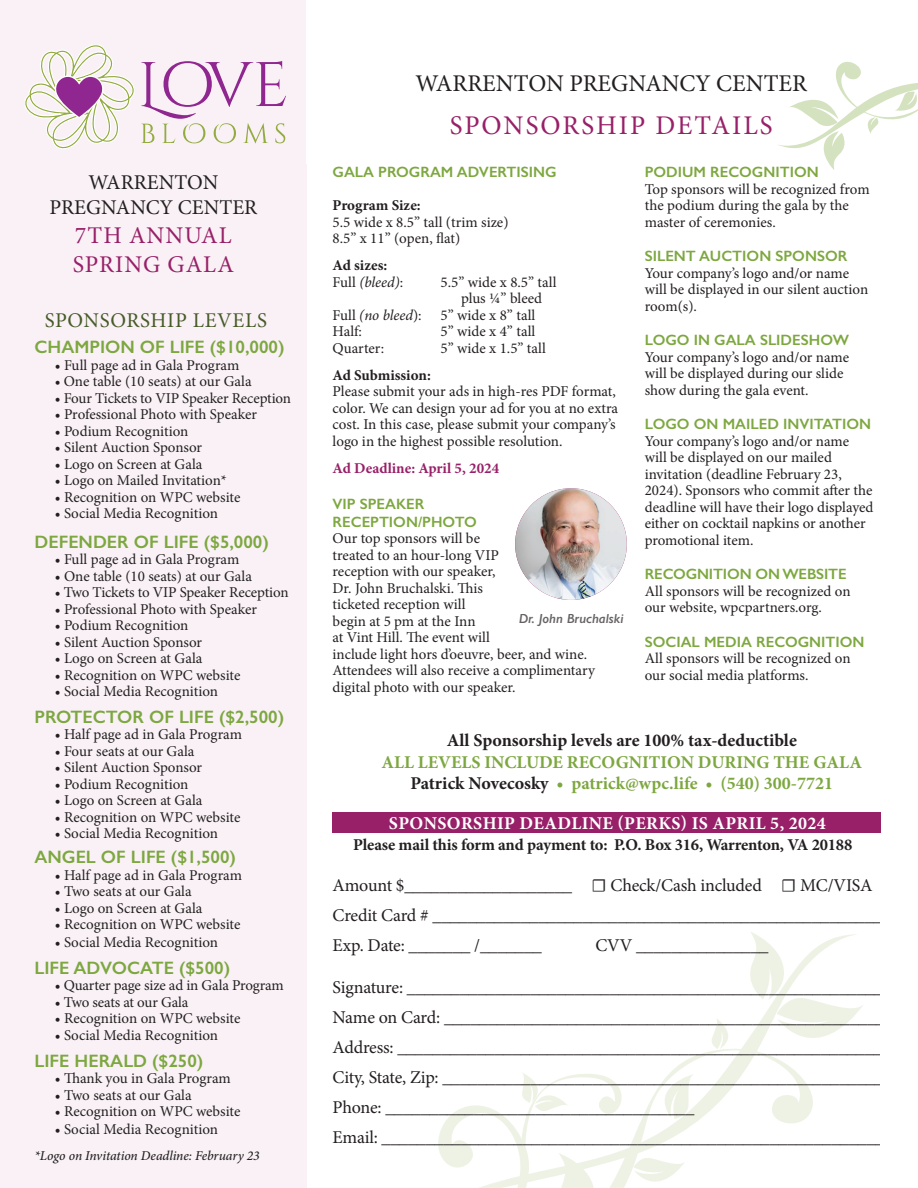
<style>
.page{position:relative;width:918px;height:1188px;background:#fff}
.page>*{position:absolute;margin:0;border:0;box-sizing:border-box;transform-origin:0 0}
.t1{font:27px "Minion Pro";letter-spacing:.075em;color:#982068}
.t2{font:24px "Minion Pro";color:#231f20}
.t3{font:24px/28.8px "Minion Pro";letter-spacing:.045em;color:#982068}
.t4{font:21px/25.2px "Minion Pro";color:#231f20;text-align:center}
.t5{font:21px "Minion Pro";letter-spacing:.03em;color:#475b28}
.t6{font:18px/30px "Minion Pro";letter-spacing:-.015em;color:#231f20}
.t7{font:600 18px "Gill Sans";color:#7da73f}
.t8{font:700 18px/21.6px "Minion Pro";color:#7da73f;text-align:center}
.t9{font:700 18px "Minion Pro";color:#231f20}
.t10{font:700 18px "Minion Pro";letter-spacing:.02em;color:#fff}
.t11{font:700 16.5px "Minion Pro";letter-spacing:-.01em;color:#231f20}
.t12{font:15px/16.5px "Minion Pro";color:#231f20}
.t13{font:600 15px/18px "Gill Sans";color:#7da73f}
.t14{font:700 15px/16.5px "Minion Pro";color:#231f20}
.t15{font:700 15px "Minion Pro";color:#982068}
.t16{font:italic 15px "Minion Pro";letter-spacing:-.005em;color:#231f20}
.t17{font:italic 500 13.5px "Minion Pro";letter-spacing:-.005em;color:#231f20}
.t18{font:italic 600 13.5px "Gill Sans";color:#231f20}
.s1{font-weight:400}
.s2{font-weight:400;font-style:italic}
.s3{font-style:normal}
.s4{color:#231f20}
</style>
<div class="page">
<div style="left:0;top:0;width:307px;height:1188px;background:#f9f1f6"></div>
<svg style="left:627px;top:934px;width:232px;height:248px"></svg>
<svg style="left:780px;top:1096px;width:14px;height:13px"></svg>
<svg style="left:438px;top:1073px;width:189px;height:115px"></svg>
<div style="left:333px;top:812px;width:548px;height:21px;background:#982068"></div>
<svg style="left:779px;top:62px;width:139px;height:108px"></svg>
<svg style="left:25px;top:45px;width:261px;height:104px"></svg>
<img style="left:515px;top:488px;width:112px;height:112px;border-radius:56px">
<h3 class="t4" style="left:49px;top:170px;width:209px">WARRENTON<br>PREGNANCY CENTER</h3>
<h2 class="t3" style="left:73px;top:221px;width:163px">7TH ANNUAL<br>SPRING GALA</h2>
<h3 class="t5" style="left:45px;top:307px;width:224px">SPONSORSHIP LEVELS</h3>
<p class="t7" style="left:34px;top:336px;width:251px">CHAMPION OF LIFE ($10,000)</p>
<p class="t12" style="left:55px;top:357px;width:186px">• Full page ad in Gala Program</p>
<p class="t12" style="left:55px;top:373px;width:198px">• One table (10 seats) at our Gala</p>
<p class="t12" style="left:55px;top:390px;width:238px">• Four Tickets to VIP Speaker Reception</p>
<p class="t12" style="left:55px;top:406px;width:204px">• Professional Photo with Speaker</p>
<p class="t12" style="left:55px;top:423px;width:135px">• Podium Recognition</p>
<p class="t12" style="left:55px;top:439px;width:149px">• Silent Auction Sponsor</p>
<p class="t12" style="left:55px;top:456px;width:149px">• Logo on Screen at Gala</p>
<p class="t12" style="left:55px;top:472px;width:174px">• Logo on Mailed Invitation*</p>
<p class="t12" style="left:55px;top:489px;width:187px">• Recognition on WPC website</p>
<p class="t12" style="left:55px;top:505px;width:165px">• Social Media Recognition</p>
<p class="t7" style="left:34px;top:531px;width:236px">DEFENDER OF LIFE ($5,000)</p>
<p class="t12" style="left:55px;top:551px;width:186px">• Full page ad in Gala Program</p>
<p class="t12" style="left:55px;top:568px;width:199px">• One table (10 seats) at our Gala</p>
<p class="t12" style="left:55px;top:584px;width:235px">• Two Tickets to VIP Speaker Reception</p>
<p class="t12" style="left:55px;top:601px;width:204px">• Professional Photo with Speaker</p>
<p class="t12" style="left:55px;top:617px;width:135px">• Podium Recognition</p>
<p class="t12" style="left:55px;top:634px;width:149px">• Silent Auction Sponsor</p>
<p class="t12" style="left:55px;top:650px;width:149px">• Logo on Screen at Gala</p>
<p class="t12" style="left:55px;top:667px;width:187px">• Recognition on WPC website</p>
<p class="t12" style="left:55px;top:683px;width:165px">• Social Media Recognition</p>
<p class="t7" style="left:34px;top:706px;width:251px">PROTECTOR OF LIFE ($2,500)</p>
<p class="t12" style="left:55px;top:726px;width:189px">• Half page ad in Gala Program</p>
<p class="t12" style="left:55px;top:743px;width:141px">• Four seats at our Gala</p>
<p class="t12" style="left:55px;top:759px;width:149px">• Silent Auction Sponsor</p>
<p class="t12" style="left:55px;top:776px;width:135px">• Podium Recognition</p>
<p class="t12" style="left:55px;top:792px;width:149px">• Logo on Screen at Gala</p>
<p class="t12" style="left:55px;top:809px;width:187px">• Recognition on WPC website</p>
<p class="t12" style="left:55px;top:825px;width:165px">• Social Media Recognition</p>
<p class="t7" style="left:34px;top:846px;width:203px">ANGEL OF LIFE ($1,500)</p>
<p class="t12" style="left:55px;top:867px;width:189px">• Half page ad in Gala Program</p>
<p class="t12" style="left:55px;top:883px;width:139px">• Two seats at our Gala</p>
<p class="t12" style="left:55px;top:900px;width:149px">• Logo on Screen at Gala</p>
<p class="t12" style="left:55px;top:916px;width:187px">• Recognition on WPC website</p>
<p class="t12" style="left:55px;top:934px;width:165px">• Social Media Recognition</p>
<p class="t7" style="left:34px;top:957px;width:197px">LIFE ADVOCATE ($500)</p>
<p class="t12" style="left:55px;top:977px;width:231px">• Quarter page size ad in Gala Program</p>
<p class="t12" style="left:55px;top:994px;width:135px">• Two seats at our Gala</p>
<p class="t12" style="left:55px;top:1010px;width:187px">• Recognition on WPC website</p>
<p class="t12" style="left:55px;top:1027px;width:165px">• Social Media Recognition</p>
<p class="t7" style="left:34px;top:1050px;width:170px">LIFE HERALD ($250)</p>
<p class="t12" style="left:55px;top:1070px;width:178px">• Thank you in Gala Program</p>
<p class="t12" style="left:55px;top:1087px;width:139px">• Two seats at our Gala</p>
<p class="t12" style="left:55px;top:1103px;width:187px">• Recognition on WPC website</p>
<p class="t12" style="left:55px;top:1121px;width:165px">• Social Media Recognition</p>
<p class="t17" style="left:34px;top:1146px;width:227px">*Logo on Invitation Deadline: February 23</p>
<h2 class="t2" style="left:416px;top:68px;width:393px">WARRENTON PREGNANCY CENTER</h2>
<h1 class="t1" style="left:450px;top:107px;width:324px">SPONSORSHIP DETAILS</h1>
<p class="t13" style="left:645px;top:163px;width:176px">PODIUM RECOGNITION</p>
<p class="t12" style="left:645px;top:181px;width:226px">Top sponsors will be recognized from the podium during the gala by the master of ceremonies.</p>
<p class="t13" style="left:645px;top:247px;width:204px">SILENT AUCTION SPONSOR</p>
<p class="t12" style="left:645px;top:265px;width:225px">Your company’s logo and/or name will be displayed in our silent auction room(s).</p>
<p class="t13" style="left:645px;top:331px;width:206px">LOGO IN GALA SLIDESHOW</p>
<p class="t12" style="left:645px;top:349px;width:206px">Your company’s logo and/or name will be displayed during our slide show during the gala event.</p>
<p class="t13" style="left:645px;top:415px;width:228px">LOGO ON MAILED INVITATION</p>
<p class="t12" style="left:645px;top:433px;width:230px">Your company’s logo and/or name will be displayed on our mailed invitation (deadline February 23, 2024). Sponsors who commit after the deadline will have their logo displayed either on cocktail napkins or another promotional item.</p>
<p class="t13" style="left:645px;top:565px;width:203px">RECOGNITION ON WEBSITE</p>
<p class="t12" style="left:645px;top:583px;width:207px">All sponsors will be recognized on our website, wpcpartners.org.</p>
<p class="t13" style="left:645px;top:633px;width:221px">SOCIAL MEDIA RECOGNITION</p>
<p class="t12" style="left:645px;top:650px;width:207px">All sponsors will be recognized on our social media platforms.</p>
<p class="t13" style="left:333px;top:163px;width:225px">GALA PROGRAM ADVERTISING</p>
<p class="t14" style="left:333px;top:197px;width:90px">Program Size:</p>
<p class="t12" style="left:333px;top:214px;width:177px">5.5 wide x 8.5” tall (trim size)<br>8.5” x 11” (open, flat)</p>
<p class="t14" style="left:333px;top:257px;width:72px">Ad sizes:<br><span class="s1">Full</span> <span class="s2">(bleed)</span><span class="s1">:</span></p>
<p class="t12" style="left:441px;top:274px;width:117px;text-align:center">5.5” wide x 8.5” tall plus ¼” bleed</p>
<p class="t16" style="left:333px;top:305px;width:91px"><span class="s3">Full</span> (no bleed<span class="s3">):</span></p>
<p class="t12" style="left:441px;top:307px;width:96px">5” wide x 8” tall</p>
<p class="t12" style="left:333px;top:323px;width:31px">Half:</p>
<p class="t12" style="left:441px;top:323px;width:96px">5” wide x 4” tall</p>
<p class="t12" style="left:333px;top:340px;width:53px">Quarter:</p>
<p class="t12" style="left:441px;top:340px;width:107px">5” wide x 1.5” tall</p>
<p class="t14" style="left:333px;top:366px;width:100px">Ad Submission:</p>
<p class="t12" style="left:333px;top:383px;width:287px">Please submit your ads in high-res PDF format, color. We can design your ad for you at no extra cost. In this case, please submit your company’s logo in the highest possible resolution.</p>
<p class="t15" style="left:333px;top:457px;width:168px">Ad Deadline: April 5, 2024</p>
<p class="t13" style="left:333px;top:495px;width:146px">VIP SPEAKER<br>RECEPTION/PHOTO</p>
<p class="t12" style="left:333px;top:530px;width:264px">Our top sponsors will be<br>treated to an hour-long VIP<br>reception with our speaker,<br>Dr. John Bruchalski. This<br>ticketed reception will<br>begin at 5 pm at the Inn<br>at Vint Hill. The event will<br>include light hors d’oeuvre, beer, and wine.<br>Attendees will also receive a complimentary digital photo with our speaker.</p>
<p class="t18" style="left:518px;top:611px;width:107px">Dr. John Bruchalski</p>
<p class="t9" style="left:447px;top:728px;width:352px">All Sponsorship levels are 100% tax-deductible</p>
<p class="t8" style="left:381px;top:751px;width:482px">ALL LEVELS INCLUDE RECOGNITION DURING THE GALA<br><span class="s4">Patrick Novecosky</span> • patrick@wpc.life • (540) 300-7721</p>
<p class="t10" style="left:389px;top:811px;width:438px">SPONSORSHIP DEADLINE (PERKS) IS APRIL 5, 2024</p>
<p class="t11" style="left:353px;top:833px;width:501px">Please mail this form and payment to: P.O. Box 316, Warrenton, VA 20188</p>
<p class="t6" style="left:333px;top:870px;width:560px">Amount $___________________ ☐ Check/Cash included ☐ MC/VISA<br>Credit Card # ____________________________________________________<br>Exp. Date: _______ /_______</p>
<p class="t6" style="left:595px;top:930px;width:175px">CVV _______________</p>
<p class="t6" style="left:333px;top:972px;width:572px">Signature: _______________________________________________________ Name on Card: ____________________________________________________ Address: ________________________________________________________ City, State, Zip: ___________________________________________________ Phone: ___________________________________<br>Email: _________________________________________________________</p>
</div>
